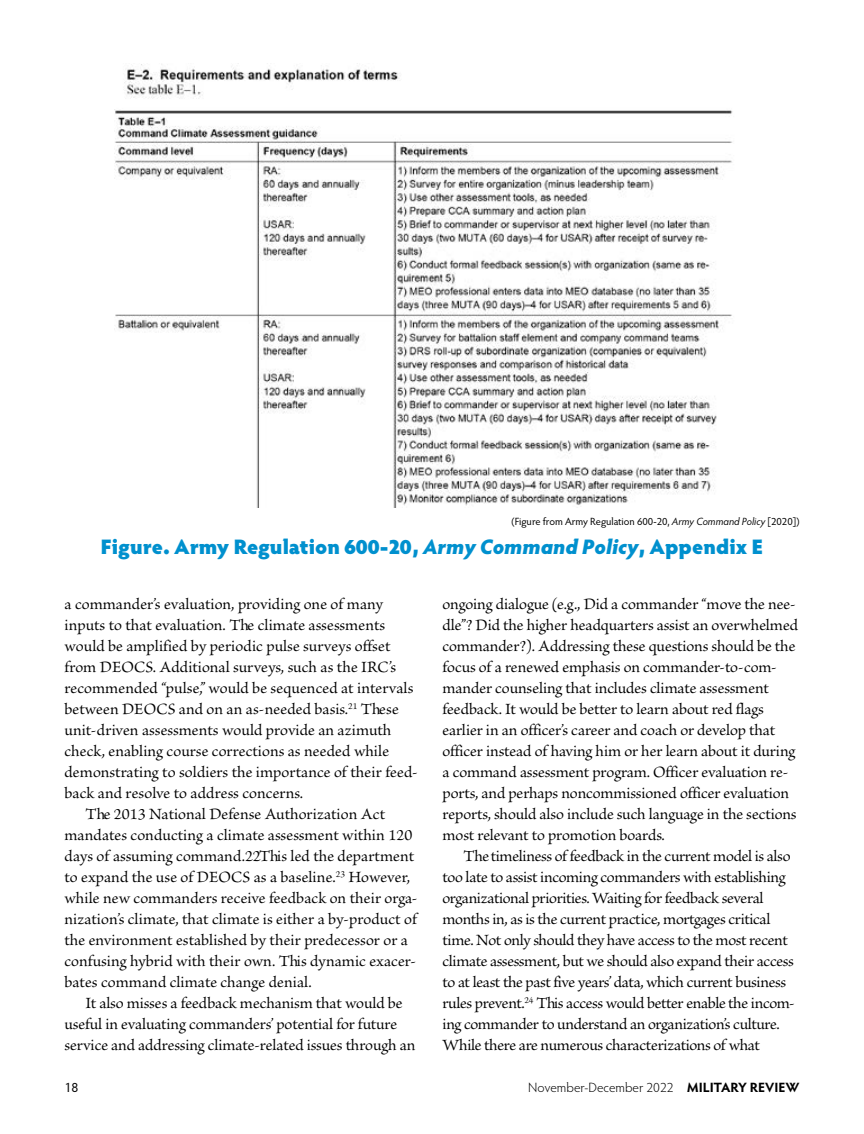
<style>
.page{position:relative;width:864px;height:1134px;background:#fff}
.page>*{position:absolute;margin:0;border:0;box-sizing:border-box;transform-origin:0 0}
.figure-title{font:900 21px "Hypatia Sans Pro";color:#0090ce}
.body{font:16.5px/21px "Brioso Pro";letter-spacing:-.005em;color:#000}
.body-2{font:16.5px/21px "Brioso Pro";letter-spacing:-.025em;color:#000}
.t1{font:300 13.5px "Hypatia Sans Pro";color:#000}
.t2{font:13.5px "Hypatia Sans Pro";color:#000}
.photocredit{font:10.5px "Hypatia Sans Pro";color:#000}
.s1{font-style:italic}
.s2{font-weight:700}
</style>
<div class="page">
<img style="left:114px;top:63px;width:619px;height:445px">
<p class="photocredit" style="left:511px;top:514px;width:290px">(Figure from Army Regulation 600-20, <span class="s1">Army Command Policy</span> [2020])</p>
<p class="figure-title" style="left:101px;top:531px;width:664px">Figure. Army Regulation 600-20, <span class="s1">Army Command Policy</span>, Appendix E</p>
<p class="body" style="left:64px;top:594px;width:355px">a commander’s evaluation, providing one of many inputs to that evaluation. The climate assessments would be amplified by periodic pulse surveys offset from DEOCS. Additional surveys, such as the IRC’s recommended “pulse,” would be sequenced at intervals between DEOCS and on an as-needed basis.<sup>21</sup> These unit-driven assessments would provide an azimuth check, enabling course corrections as needed while demonstrating to soldiers the importance of their feed&shy;back and resolve to address concerns.</p>
<p class="body" style="left:64px;top:804px;width:355px;text-indent:21px">The 2013 National Defense Authorization Act mandates conducting a climate assessment within 120 days of assuming command.22This led the department to expand the use of DEOCS as a baseline.<sup>23</sup> However, while new commanders receive feedback on their orga&shy;nization’s climate, that climate is either a by-product of the environment established by their predecessor or a confusing hybrid with their own. This dynamic exacer&shy;bates command climate change denial.</p>
<p class="body" style="left:64px;top:993px;width:353px;text-indent:21px">It also misses a feedback mechanism that would be useful in evaluating commanders’ potential for future service and addressing climate-related issues through an</p>
<p class="body" style="left:442px;top:594px;width:357px">ongoing dialogue (e.g., Did a commander “move the nee&shy;dle”? Did the higher headquarters assist an overwhelmed commander?). Addressing these questions should be the focus of a renewed emphasis on commander-to-com&shy;mander counseling that includes climate assessment feedback. It would be better to learn about red flags earlier in an officer’s career and coach or develop that officer instead of having him or her learn about it during a command assessment program. Officer evaluation re&shy;ports, and perhaps noncommissioned officer evaluation reports, should also include such language in the sections most relevant to promotion boards.</p>
<p class="body-2" style="left:442px;top:846px;width:354px;text-indent:21px">The timeliness of feedback in the current model is also too late to assist incoming commanders with establishing organizational priorities. Waiting for feedback several months in, as is the current practice, mortgages critical time. Not only should they have access to the most recent climate assessment, but we should also expand their access to at least the past five years’ data, which current business rules prevent.<sup>24</sup> This access would better enable the incom&shy;ing commander to understand an organization’s culture.<br>While there are numerous characterizations of what</p>
<p class="t2" style="left:64px;top:1078px;width:15px">18</p>
<p class="t1" style="left:528px;top:1079px;width:273px">November-December 2022 <span class="s2">MILITARY REVIEW</span></p>
</div>
